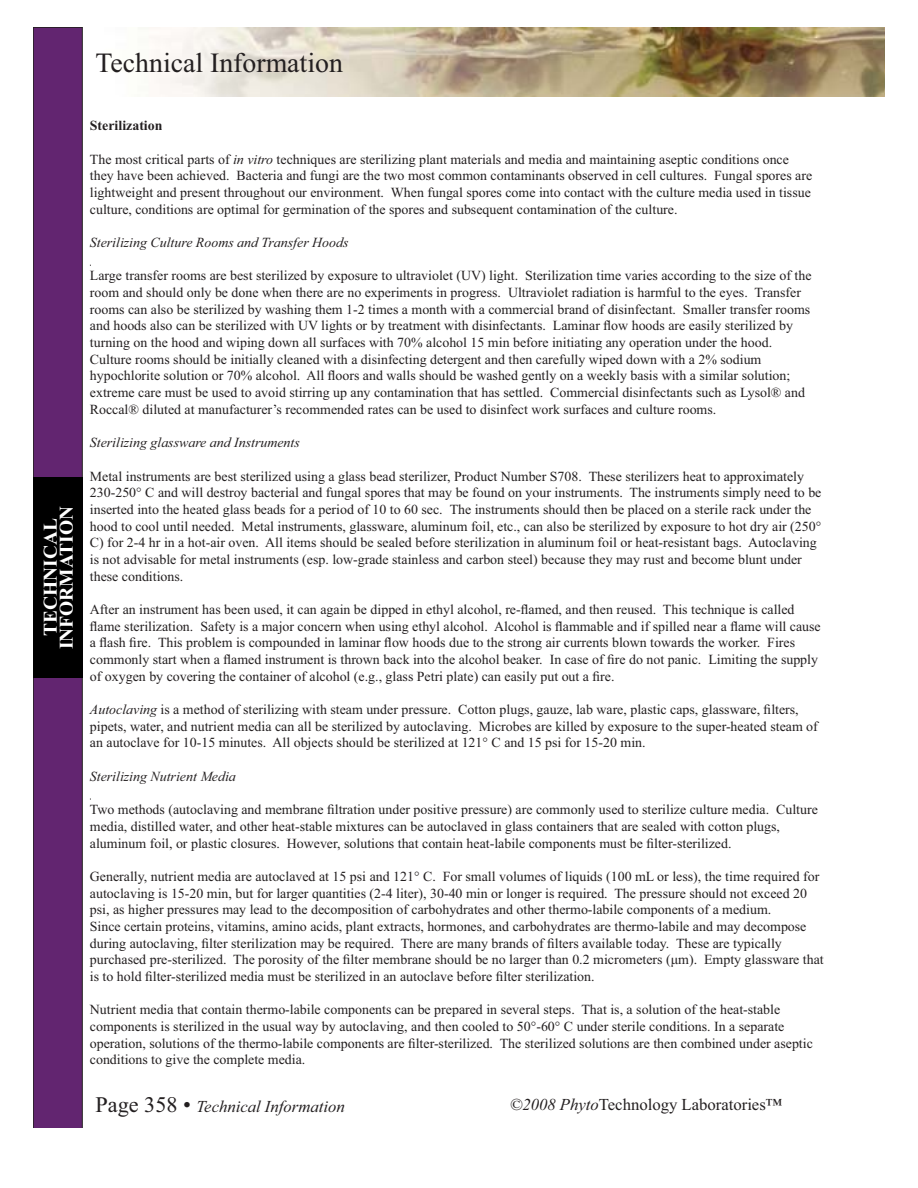
<style>
.page{position:relative;width:918px;height:1188px;background:#fff}
.page>*{position:absolute;margin:0;border:0;box-sizing:border-box;transform-origin:0 0}
.t1{font:27.75px "Times New Roman";color:#231f20}
.t2{font:700 19.5px/16px "Times New Roman";color:#fff;text-align:center}
.t3{font:16.65px "Times New Roman";color:#231f20}
.t4{font:italic 16.65px "Times New Roman";color:#231f20}
.t5{font:13.95px/16.6px "Times New Roman";color:#231f20}
.t6{font:italic 13.95px "Times New Roman";color:#231f20}
.t7{font:700 13.95px "Times New Roman";color:#231f20}
.s1{font-style:italic}
.s2{font-style:normal;font-size:22.2px}
</style>
<div class="page">
<img style="left:138px;top:28px;width:746px;height:69px">
<div style="left:34px;top:27px;width:48px;height:1101px;background:#622570"></div>
<div style="left:34px;top:27px;width:49px;height:1101px;border:1px solid #231f20"></div>
<div style="left:34px;top:477px;width:49px;height:201px;background:#000"></div>
<img style="left:884px;top:28px;width:1px;height:69px">
<h1 class="t1" style="left:95px;top:53px;width:249px">Technical Information</h1>
<h2 class="t2" style="left:44px;top:649px;width:145px;rotate:-90deg">TECHNICAL<br>INFORMATION</h2>
<p class="t7" style="left:90px;top:121px;width:74px">Sterilization</p>
<p class="t5" style="left:90px;top:152px;width:724px">The most critical parts of <span class="s1">in vitro</span> techniques are sterilizing plant materials and media and maintaining aseptic conditions once they have been achieved. Bacteria and fungi are the two most common contaminants observed in cell cultures. Fungal spores are lightweight and present throughout our environment. When fungal spores come into contact with the culture media used in tissue culture, conditions are optimal for germination of the spores and subsequent contamination of the culture.</p>
<p class="t6" style="left:90px;top:237px;width:260px">Sterilizing Culture Rooms and Transfer Hoods</p>
<p class="t5" style="left:90px;top:269px;width:723px">Large transfer rooms are best sterilized by exposure to ultraviolet (UV) light. Sterilization time varies according to the size of the room and should only be done when there are no experiments in progress. Ultraviolet radiation is harmful to the eyes. Transfer rooms can also be sterilized by washing them 1-2 times a month with a commercial brand of disinfectant. Smaller transfer rooms and hoods also can be sterilized with UV lights or by treatment with disinfectants. Laminar flow hoods are easily sterilized by turning on the hood and wiping down all surfaces with 70% alcohol 15 min before initiating any operation under the hood.<br>Culture rooms should be initially cleaned with a disinfecting detergent and then carefully wiped down with a 2% sodium hypochlorite solution or 70% alcohol. All floors and walls should be washed gently on a weekly basis with a similar solution; extreme care must be used to avoid stirring up any contamination that has settled. Commercial disinfectants such as Lysol® and Roccal® diluted at manufacturer’s recommended rates can be used to disinfect work surfaces and culture rooms.</p>
<p class="t6" style="left:90px;top:437px;width:211px">Sterilizing glassware and Instruments</p>
<p class="t5" style="left:90px;top:469px;width:733px">Metal instruments are best sterilized using a glass bead sterilizer, Product Number S708. These sterilizers heat to approximately 230-250° C and will destroy bacterial and fungal spores that may be found on your instruments. The instruments simply need to be inserted into the heated glass beads for a period of 10 to 60 sec. The instruments should then be placed on a sterile rack under the hood to cool until needed. Metal instruments, glassware, aluminum foil, etc., can also be sterilized by exposure to hot dry air (250° C) for 2-4 hr in a hot-air oven. All items should be sealed before sterilization in aluminum foil or heat-resistant bags. Autoclaving is not advisable for metal instruments (esp. low-grade stainless and carbon steel) because they may rust and become blunt under these conditions.</p>
<p class="t5" style="left:90px;top:602px;width:732px">After an instrument has been used, it can again be dipped in ethyl alcohol, re-flamed, and then reused. This technique is called flame sterilization. Safety is a major concern when using ethyl alcohol. Alcohol is flammable and if spilled near a flame will cause a flash fire. This problem is compounded in laminar flow hoods due to the strong air currents blown towards the worker. Fires commonly start when a flamed instrument is thrown back into the alcohol beaker. In case of fire do not panic. Limiting the supply of oxygen by covering the container of alcohol (e.g., glass Petri plate) can easily put out a fire.</p>
<p class="t5" style="left:90px;top:702px;width:729px"><span class="s1">Autoclaving</span> is a method of sterilizing with steam under pressure. Cotton plugs, gauze, lab ware, plastic caps, glassware, filters, pipets, water, and nutrient media can all be sterilized by autoclaving. Microbes are killed by exposure to the super-heated steam of an autoclave for 10-15 minutes. All objects should be sterilized at 121° C and 15 psi for 15-20 min.</p>
<p class="t6" style="left:90px;top:771px;width:147px">Sterilizing Nutrient Media</p>
<p class="t5" style="left:90px;top:803px;width:729px">Two methods (autoclaving and membrane filtration under positive pressure) are commonly used to sterilize culture media. Culture media, distilled water, and other heat-stable mixtures can be autoclaved in glass containers that are sealed with cotton plugs, aluminum foil, or plastic closures. However, solutions that contain heat-labile components must be filter-sterilized.</p>
<p class="t5" style="left:90px;top:869px;width:735px">Generally, nutrient media are autoclaved at 15 psi and 121° C. For small volumes of liquids (100 mL or less), the time required for autoclaving is 15-20 min, but for larger quantities (2-4 liter), 30-40 min or longer is required. The pressure should not exceed 20 psi, as higher pressures may lead to the decomposition of carbohydrates and other thermo-labile components of a medium.<br>Since certain proteins, vitamins, amino acids, plant extracts, hormones, and carbohydrates are thermo-labile and may decompose during autoclaving, filter sterilization may be required. There are many brands of filters available today. These are typically purchased pre-sterilized. The porosity of the filter membrane should be no larger than 0.2 micrometers (μm). Empty glassware that is to hold filter-sterilized media must be sterilized in an autoclave before filter sterilization.</p>
<p class="t5" style="left:90px;top:1003px;width:724px">Nutrient media that contain thermo-labile components can be prepared in several steps. That is, a solution of the heat-stable components is sterilized in the usual way by autoclaving, and then cooled to 50°-60° C under sterile conditions. In a separate operation, solutions of the thermo-labile components are filter-sterilized. The sterilized solutions are then combined under aseptic conditions to give the complete media.</p>
<p class="t4" style="left:95px;top:1100px;width:251px"><span class="s2">Page 358 •</span> Technical Information</p>
<p class="t3" style="left:510px;top:1098px;width:274px"><span class="s1">©2008 Phyto</span>Technology Laboratories™</p>
</div>
